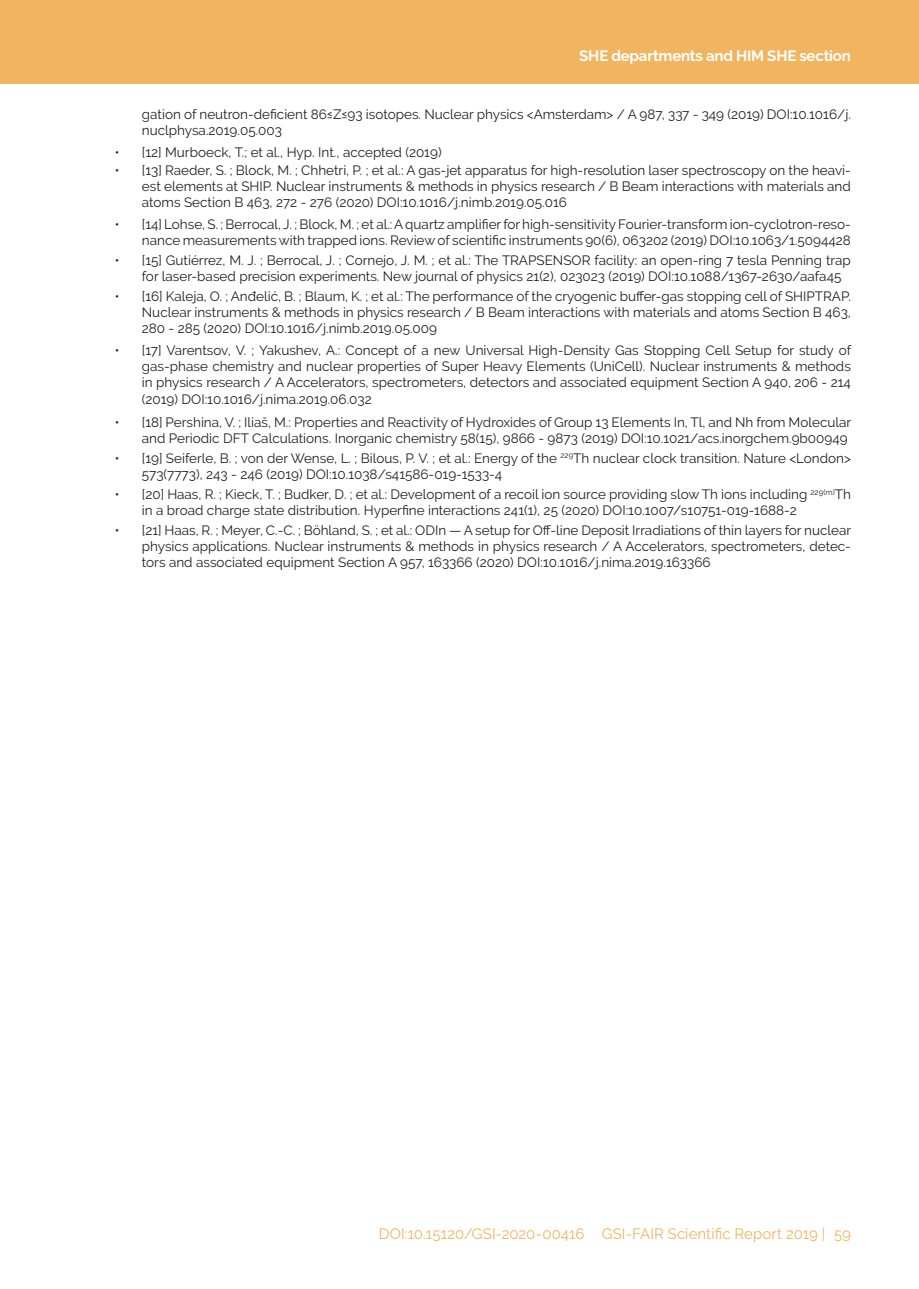
<style>
.page{position:relative;width:919px;height:1289px;background:#fff}
.page>*{position:absolute;margin:0;border:0;box-sizing:border-box;transform-origin:0 0}
.t1{font:15px "Raleway";letter-spacing:.005em;color:#f1b45f}
.t2{font:700 15px "Raleway";letter-spacing:-.01em;color:#fff}
.t3{font:13.5px/16.2px "Raleway";color:#231f20}
</style>
<div class="page">
<div style="left:0;top:0;width:918px;height:84px;background:#f1b45f"></div>
<p class="t2" style="left:579px;top:47px;width:273px">SHE departments and HIM SHE section</p>
<p class="t3" style="left:142px;top:106px;width:710px">gation of neutron-deficient 86≤Z≤93 isotopes. Nuclear physics &lt;Amsterdam&gt; / A 987, 337 - 349 (2019) DOI:10.1016/j. nuclphysa.2019.05.003</p>
<p class="t3" style="left:115px;top:144px;width:328px">• [12] Murboeck, T.; et al., Hyp. Int., accepted (2019)</p>
<p class="t3" style="left:142px;top:162px;width:710px;text-align:justify;text-indent:-27px">• [13] Raeder, S. ; Block, M. ; Chhetri, P. ; et al.: A gas-jet apparatus for high-resolution laser spectroscopy on the heavi&shy;est elements at SHIP. Nuclear instruments &amp; methods in physics research / B Beam interactions with materials and atoms Section B 463, 272 - 276 (2020) DOI:10.1016/j.nimb.2019.05.016</p>
<p class="t3" style="left:115px;top:216px;width:737px;text-align:right">• [14] Lohse, S. ; Berrocal, J. ; Block, M. ; et al.: A quartz amplifier for high-sensitivity Fourier-transform ion-cyclotron-reso&shy;nance measurements with trapped ions. Review of scientific instruments 90(6), 063202 (2019) DOI:10.1063/1.5094428</p>
<p class="t3" style="left:142px;top:252px;width:710px;text-indent:-27px">• [15] Gutiérrez, M. J. ; Berrocal, J. ; Cornejo, J. M. ; et al.: The TRAPSENSOR facility: an open-ring 7 tesla Penning trap for laser-based precision experiments. New journal of physics 21(2), 023023 (2019) DOI:10.1088/1367-2630/aafa45</p>
<p class="t3" style="left:142px;top:288px;width:710px;text-align:justify;text-indent:-27px">• [16] Kaleja, O. ; Anđelić, B. ; Blaum, K. ; et al.: The performance of the cryogenic buffer-gas stopping cell of SHIPTRAP.<br>Nuclear instruments &amp; methods in physics research / B Beam interactions with materials and atoms Section B 463, 280 - 285 (2020) DOI:10.1016/j.nimb.2019.05.009</p>
<p class="t3" style="left:142px;top:342px;width:710px;text-align:justify;text-indent:-27px">• [17] Varentsov, V. ; Yakushev, A.: Concept of a new Universal High-Density Gas Stopping Cell Setup for study of gas-phase chemistry and nuclear properties of Super Heavy Elements (UniCell). Nuclear instruments &amp; methods in physics research / A Accelerators, spectrometers, detectors and associated equipment Section A 940, 206 - 214 (2019) DOI:10.1016/j.nima.2019.06.032</p>
<p class="t3" style="left:115px;top:414px;width:737px;text-align:right">• [18] Pershina, V. ; Iliaš, M.: Properties and Reactivity of Hydroxides of Group 13 Elements In, Tl, and Nh from Molecular and Periodic DFT Calculations. Inorganic chemistry 58(15), 9866 - 9873 (2019) DOI:10.1021/acs.inorgchem.9b00949</p>
<p class="t3" style="left:142px;top:450px;width:710px;text-indent:-27px">• [19] Seiferle, B. ; von der Wense, L. ; Bilous, P. V. ; et al.: Energy of the <sup>229</sup>Th nuclear clock transition. Nature &lt;London&gt;<br>573(7773), 243 - 246 (2019) DOI:10.1038/s41586-019-1533-4</p>
<p class="t3" style="left:142px;top:486px;width:710px;text-indent:-27px">• [20] Haas, R. ; Kieck, T. ; Budker, D. ; et al.: Development of a recoil ion source providing slow Th ions including <sup>229(m)</sup>Th in a broad charge state distribution. Hyperfine interactions 241(1), 25 (2020) DOI:10.1007/s10751-019-1688-2</p>
<p class="t3" style="left:142px;top:522px;width:710px;text-align:justify;text-indent:-27px">• [21] Haas, R. ; Meyer, C.-C. ; Böhland, S. ; et al.: ODIn — A setup for Off-line Deposit Irradiations of thin layers for nuclear physics applications. Nuclear instruments &amp; methods in physics research / A Accelerators, spectrometers, detec&shy;tors and associated equipment Section A 957, 163366 (2020) DOI:10.1016/j.nima.2019.163366</p>
<p class="t1" style="left:379px;top:1225px;width:473px">DOI:10.15120/GSI-2020-00416 GSI-FAIR Scientific Report 2019 | 59</p>
</div>
